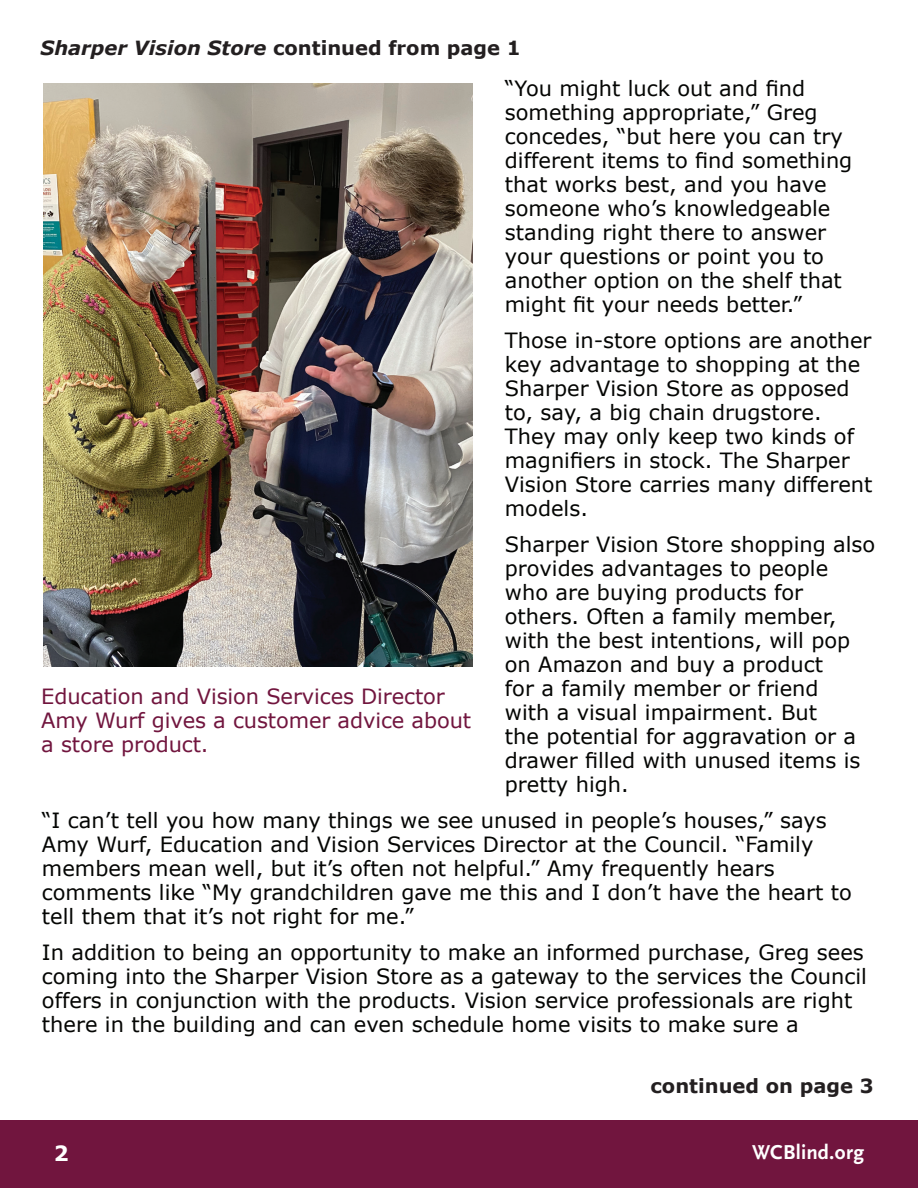
<style>
.page{position:relative;width:918px;height:1188px;background:#fff}
.page>*{position:absolute;margin:0;border:0;box-sizing:border-box;transform-origin:0 0}
.t1{font:21px/24px "Verdana";color:#040503}
.t2{font:21px/24px "Verdana";letter-spacing:-.005em;color:#71153e}
.t3{font:700 21px "Scala Sans";letter-spacing:.01em;color:#fff}
.t4{font:700 21px "Verdana";color:#fff}
.t5{font:italic 700 19.5px "Verdana";color:#231f20}
.t6{font:700 19.5px "Verdana";color:#231f20}
.s1{font-style:normal}
</style>
<div class="page">
<div style="left:0;top:1120px;width:918px;height:68px;background:#71153e"></div>
<img style="left:44px;top:83px;width:428px;height:584px">
<p class="t5" style="left:40px;top:35px;width:482px">Sharper Vision Store <span class="s1">continued from page 1</span></p>
<p class="t1" style="left:505px;top:77px;width:349px">“You might luck out and find something appropriate,” Greg concedes, “but here you can try different items to find something that works best, and you have someone who’s knowledgeable standing right there to answer your questions or point you to another option on the shelf that might fit your needs better.”</p>
<p class="t1" style="left:505px;top:329px;width:369px">Those in-store options are another key advantage to shopping at the<br>Sharper Vision Store as opposed to, say, a big chain drugstore.<br>They may only keep two kinds of magnifiers in stock. The Sharper<br>Vision Store carries many different models.</p>
<p class="t1" style="left:505px;top:533px;width:372px">Sharper Vision Store shopping also provides advantages to people who are buying products for others. Often a family member, with the best intentions, will pop on Amazon and buy a product<br>for a family member or friend<br>with a visual impairment. But<br>the potential for aggravation or a drawer filled with unused items is pretty high.</p>
<p class="t1" style="left:42px;top:809px;width:811px">“I can’t tell you how many things we see unused in people’s houses,” says Amy Wurf, Education and Vision Services Director at the Council. “Family members mean well, but it’s often not helpful.” Amy frequently hears comments like “My grandchildren gave me this and I don’t have the heart to tell them that it’s not right for me.”</p>
<p class="t1" style="left:42px;top:941px;width:827px">In addition to being an opportunity to make an informed purchase, Greg sees coming into the Sharper Vision Store as a gateway to the services the Council offers in conjunction with the products. Vision service professionals are right there in the building and can even schedule home visits to make sure a</p>
<p class="t2" style="left:41px;top:684px;width:431px">Education and Vision Services Director<br>Amy Wurf gives a customer advice about a store product.</p>
<p class="t6" style="left:651px;top:1073px;width:225px">continued on page 3</p>
<p class="t4" style="left:54px;top:1140px;width:16px">2</p>
<p class="t3" style="left:752px;top:1141px;width:113px">WCBlind.org</p>
</div>
